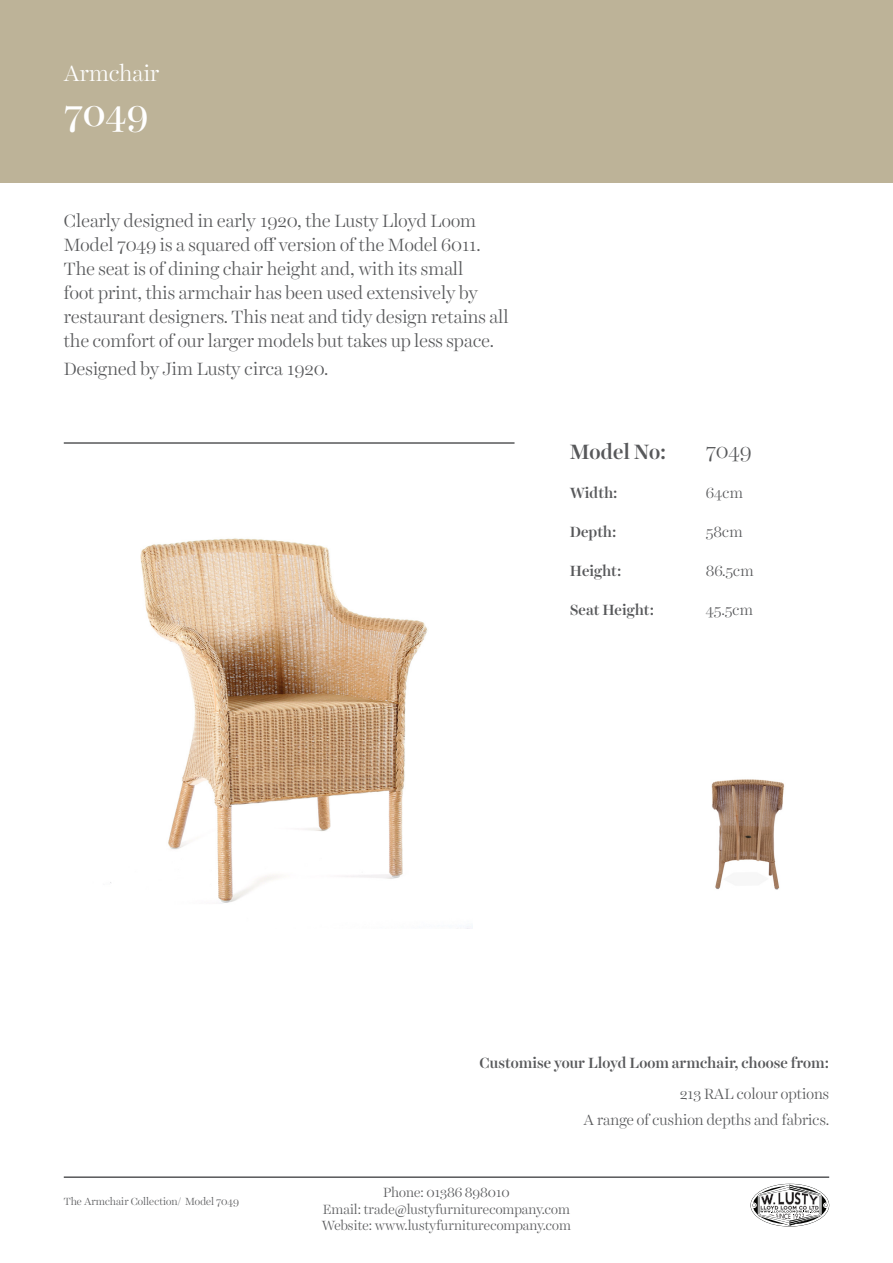
<style>
.page{position:relative;width:893px;height:1263px;background:#fff}
.page>*{position:absolute;margin:0;border:0;box-sizing:border-box;transform-origin:0 0}
.t1{font:37.5px "Harriet Display";color:#fff}
.t2{font:300 22.5px "Harriet Display";color:#fff}
.t3{font:500 21px "Harriet Display";letter-spacing:-.005em;color:#57585a}
.t4{font:300 21px "Harriet Display";color:#57585a}
.Top_paragraph{font:300 18px/24px "Harriet Display";color:#57585a}
.Top_paragraph-2{font:500 15px "Harriet Display";color:#57585a}
.Customise_paragraph{font:300 15px "Harriet Display";color:#57585a}
.Top_paragraph-3{font:300 15px "Harriet Display";color:#57585a}
.Bottom_paragraph{font:300 13.5px "Harriet Display";color:#57585a}
.t5{font:300 10.5px "Harriet Display";color:#57585a}
</style>
<div class="page">
<div style="left:0;top:0;width:893px;height:183px;background:#bdb398"></div>
<hr style="left:64px;top:442px;width:450px;height:2px;background:#57585a">
<hr style="left:64px;top:1176px;width:765px;height:2px;background:#57585a">
<svg style="left:751px;top:1185px;width:78px;height:40px"></svg>
<img style="left:110px;top:538px;width:318px;height:365px">
<img style="left:711px;top:779px;width:73px;height:111px">
<p class="t2" style="left:64px;top:58px;width:97px">Armchair</p>
<p class="t1" style="left:64px;top:87px;width:86px">7049</p>
<p class="Top_paragraph" style="left:64px;top:208px;width:446px">Clearly designed in early 1920, the Lusty Lloyd Loom Model 7049 is a squared off version of the Model 6011.<br>The seat is of dining chair height and, with its small<br>foot print, this armchair has been used extensively by restaurant designers. This neat and tidy design retains all the comfort of our larger models but takes up less space.</p>
<p class="Top_paragraph" style="left:64px;top:356px;width:266px">Designed by Jim Lusty circa 1920.</p>
<p class="t3" style="left:570px;top:437px;width:98px">Model No:</p>
<p class="Top_paragraph-2" style="left:570px;top:482px;width:49px">Width:</p>
<p class="Top_paragraph-2" style="left:570px;top:521px;width:48px">Depth:</p>
<p class="Top_paragraph-2" style="left:570px;top:560px;width:53px">Height:</p>
<p class="Top_paragraph-2" style="left:570px;top:599px;width:86px">Seat Height:</p>
<p class="t4" style="left:706px;top:436px;width:47px">7049</p>
<p class="Customise_paragraph" style="left:706px;top:482px;width:39px">64cm</p>
<p class="Customise_paragraph" style="left:706px;top:521px;width:38px">58cm</p>
<p class="Customise_paragraph" style="left:706px;top:560px;width:50px">86.5cm</p>
<p class="Customise_paragraph" style="left:706px;top:599px;width:49px">45.5cm</p>
<p class="t5" style="left:64px;top:1194px;width:177px">The Armchair Collection/ Model 7049</p>
<p class="Top_paragraph-2" style="left:479px;top:1052px;width:351px">Customise your Lloyd Loom armchair, choose from:</p>
<p class="Top_paragraph-3" style="left:680px;top:1083px;width:151px">213 RAL colour options</p>
<p class="Customise_paragraph" style="left:584px;top:1109px;width:247px">A range of cushion depths and fabrics.</p>
<p class="Bottom_paragraph" style="left:383px;top:1183px;width:128px">Phone: 01386 898010</p>
<p class="Bottom_paragraph" style="left:323px;top:1199px;width:249px">Email: trade@lustyfurniturecompany.com</p>
<p class="Bottom_paragraph" style="left:322px;top:1216px;width:251px">Website: www.lustyfurniturecompany.com</p>
</div>
